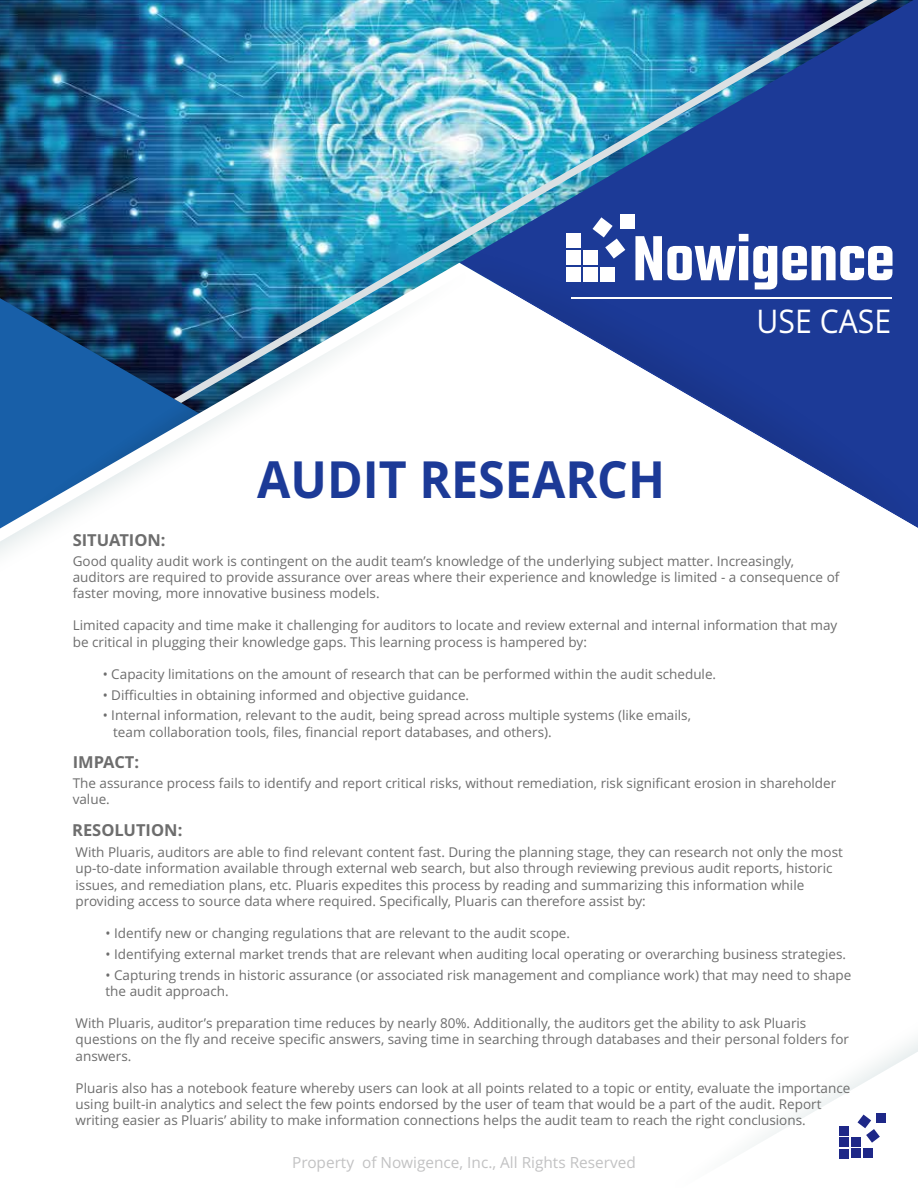
<style>
.page{position:relative;width:918px;height:1188px;background:#fff}
.page>*{position:absolute;margin:0;border:0;box-sizing:border-box;transform-origin:0 0}
.t1{font:700 51.3px "Open Sans";color:#1c3a97;scale:.94 1}
.t2{font:32.55px "Open Sans";color:#fff;scale:.92 1}
.t3{font:700 16.5px "Open Sans";color:#6d6d6d}
.t4{font:15.45px "Open Sans";color:#c2c2c3}
.t5{font:13.5px/16.2px "Open Sans";color:#6d6d6d}
</style>
<div class="page">
<svg style="left:0;top:7px;width:174px;height:256px;background:#165380"></svg>
<div style="left:878px;top:0;width:40px;height:240px;background:#1c3a97"></div>
<svg style="left:0;top:263px;width:918px;height:265px"></svg>
<img style="left:174px;top:0;width:704px;height:403px">
<svg style="left:0;top:273px;width:465px;height:281px"></svg>
<svg style="left:752px;top:1040px;width:166px;height:109px"></svg>
<hr style="left:571px;top:297px;width:320px;height:2px;background:#fff">
<div style="left:567px;top:233px;width:14px;height:15px;background:#fff"></div>
<div style="left:567px;top:250px;width:14px;height:15px;background:#fff"></div>
<div style="left:567px;top:267px;width:14px;height:14px;background:#fff"></div>
<div style="left:584px;top:267px;width:14px;height:14px;background:#fff"></div>
<div style="left:601px;top:267px;width:14px;height:14px;background:#fff"></div>
<div style="left:584px;top:250px;width:14px;height:15px;background:#fff"></div>
<svg style="left:593px;top:217px;width:32px;height:42px"></svg>
<div style="left:620px;top:215px;width:14px;height:14px;background:#fff"></div>
<svg style="left:635px;top:234px;width:258px;height:55px"></svg>
<div style="left:839px;top:1126px;width:10px;height:10px;background:#1e2888"></div>
<div style="left:839px;top:1138px;width:10px;height:9px;background:#1e2888"></div>
<div style="left:839px;top:1149px;width:10px;height:10px;background:#1e2888"></div>
<div style="left:851px;top:1149px;width:10px;height:9px;background:#1e2888"></div>
<div style="left:863px;top:1149px;width:10px;height:9px;background:#1e2888"></div>
<div style="left:851px;top:1138px;width:10px;height:9px;background:#1e2888"></div>
<svg style="left:858px;top:1115px;width:22px;height:28px"></svg>
<div style="left:876px;top:1113px;width:10px;height:10px;background:#1e2888"></div>
<h1 class="t1" style="left:257px;top:451px;width:435px">AUDIT RESEARCH</h1>
<h2 class="t2" style="left:757px;top:303px;width:148px">USE CASE</h2>
<p class="t3" style="left:73px;top:531px;width:94px">SITUATION:</p>
<p class="t5" style="left:73px;top:553px;width:768px">Good quality audit work is contingent on the audit team’s knowledge of the underlying subject matter. Increasingly, auditors are required to provide assurance over areas where their experience and knowledge is limited - a consequence of faster moving, more innovative business models.</p>
<p class="t5" style="left:73px;top:618px;width:766px">Limited capacity and time make it challenging for auditors to locate and review external and internal information that may be critical in plugging their knowledge gaps. This learning process is hampered by:</p>
<p class="t5" style="left:103px;top:666px;width:615px">• Capacity limitations on the amount of research that can be performed within the audit schedule.</p>
<p class="t5" style="left:103px;top:687px;width:368px">• Difficulties in obtaining informed and objective guidance.</p>
<p class="t5" style="left:113px;top:708px;width:579px;text-indent:-11px">• Internal information, relevant to the audit, being spread across multiple systems (like emails, team collaboration tools, files, financial report databases, and others).</p>
<p class="t3" style="left:73px;top:753px;width:68px">IMPACT:</p>
<p class="t5" style="left:73px;top:775px;width:765px">The assurance process fails to identify and report critical risks, without remediation, risk significant erosion in shareholder value.</p>
<p class="t3" style="left:72px;top:821px;width:112px">RESOLUTION:</p>
<p class="t5" style="left:76px;top:845px;width:769px">With Pluaris, auditors are able to find relevant content fast. During the planning stage, they can research not only the most up-to-date information available through external web search, but also through reviewing previous audit reports, historic issues, and remediation plans, etc. Pluaris expedites this process by reading and summarizing this information while providing access to source data where required. Specifically, Pluaris can therefore assist by:</p>
<p class="t5" style="left:106px;top:926px;width:466px">• Identify new or changing regulations that are relevant to the audit scope.</p>
<p class="t5" style="left:106px;top:946px;width:742px">• Identifying external market trends that are relevant when auditing local operating or overarching business strategies.</p>
<p class="t5" style="left:106px;top:967px;width:747px">• Capturing trends in historic assurance (or associated risk management and compliance work) that may need to shape the audit approach.</p>
<p class="t5" style="left:76px;top:1016px;width:775px">With Pluaris, auditor’s preparation time reduces by nearly 80%. Additionally, the auditors get the ability to ask Pluaris questions on the fly and receive specific answers, saving time in searching through databases and their personal folders for answers.</p>
<p class="t5" style="left:76px;top:1080px;width:776px">Pluaris also has a notebook feature whereby users can look at all points related to a topic or entity, evaluate the importance using built-in analytics and select the few points endorsed by the user of team that would be a part of the audit. Report writing easier as Pluaris’ ability to make information connections helps the audit team to reach the right conclusions.</p>
<p class="t4" style="left:292px;top:1153px;width:345px">Property of Nowigence, Inc., All Rights Reserved</p>
</div>
